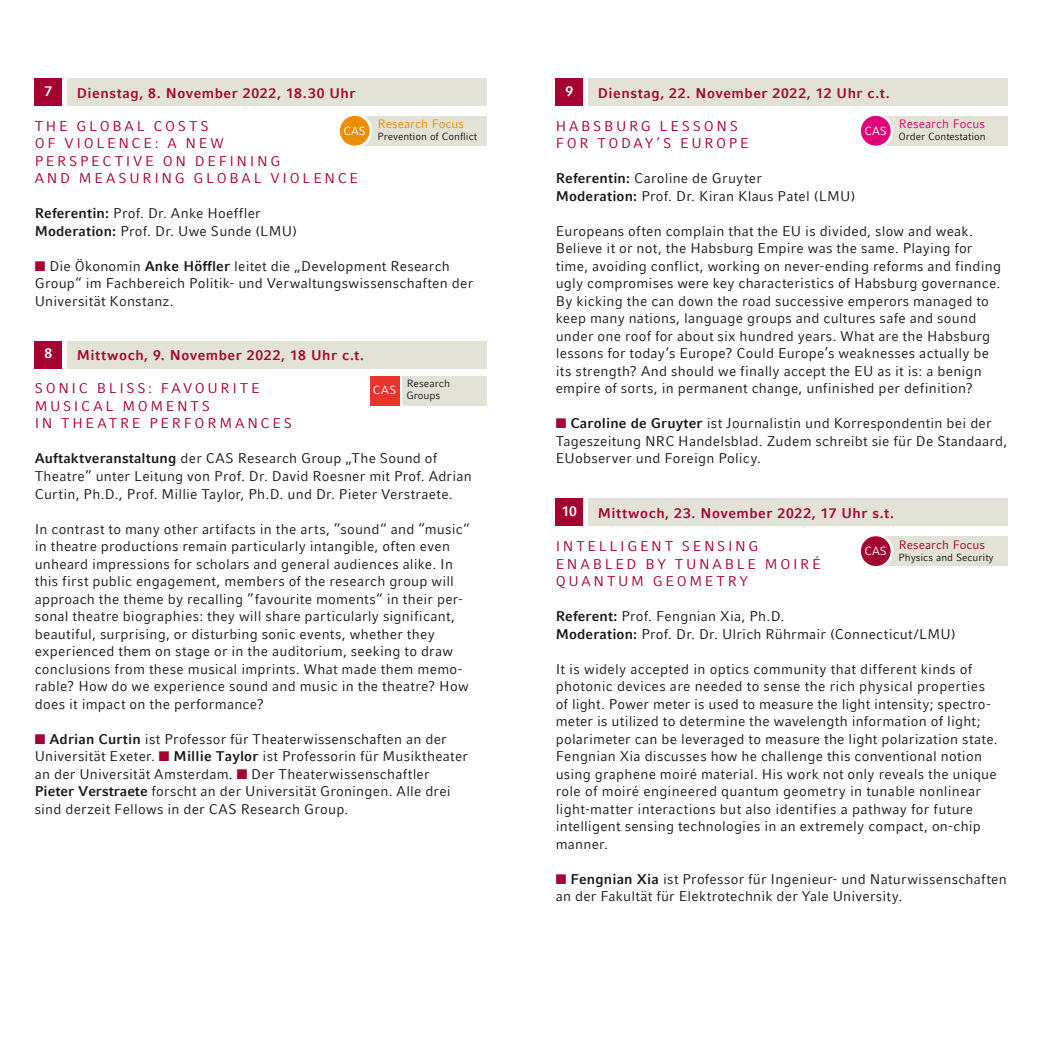
<style>
.page{position:relative;width:1042px;height:1042px;background:#fff}
.page>*{position:absolute;margin:0;border:0;box-sizing:border-box;transform-origin:0 0}
.t1{font:14px/17.5px "LMU Compatil Fact";letter-spacing:.015em;color:#1a171c}
.t2{font:14px/17.5px "LMU Compatil Fact";letter-spacing:.19em;color:#a50231}
.t3{font:700 14px "LMU Compatil Fact";letter-spacing:.04em;color:#a50231}
.t4{font:700 14px "LMU Compatil Fact";color:#fff}
.t5{font:12.08px "LMU Compatil Fact";color:#ef8d00}
.t6{font:12.08px "LMU Compatil Fact";color:#e2007a}
.t7{font:12.08px "LMU Compatil Fact";color:#a50231}
.t8{font:11.72px "LMU Compatil Fact";letter-spacing:.005em;color:#fff}
.t9{font:10.5px "LMU Compatil Fact";color:#1a171c}
.t10{font:10.33px "LMU Compatil Fact";letter-spacing:-.005em;color:#1a171c}
.s1{font-weight:700}
.s2{color:#a50231}
</style>
<div class="page">
<div style="left:67px;top:78px;width:419px;height:28px;background:#e2e3d6"></div>
<div style="left:35px;top:78px;width:27px;height:28px;background:#a50231"></div>
<div style="left:67px;top:341px;width:419px;height:27px;background:#e2e3d6"></div>
<div style="left:35px;top:341px;width:27px;height:27px;background:#a50231"></div>
<div style="left:355px;top:116px;width:131px;height:30px;background:#e2e3d6"></div>
<div style="left:337px;top:113px;width:35px;height:35px;background:#fff;border-radius:50%"></div>
<div style="left:340px;top:116px;width:30px;height:30px;background:#ef8d00;border-radius:50%"></div>
<div style="left:370px;top:376px;width:29px;height:29px;background:#e5352d"></div>
<div style="left:402px;top:376px;width:84px;height:29px;background:#e2e3d6"></div>
<div style="left:588px;top:498px;width:419px;height:28px;background:#e2e3d6"></div>
<div style="left:556px;top:498px;width:27px;height:28px;background:#a50231"></div>
<div style="left:588px;top:78px;width:419px;height:28px;background:#e2e3d6"></div>
<div style="left:556px;top:78px;width:27px;height:28px;background:#a50231"></div>
<div style="left:876px;top:116px;width:131px;height:30px;background:#e2e3d6"></div>
<svg style="left:858px;top:113px;width:35px;height:35px"></svg>
<div style="left:861px;top:116px;width:29px;height:30px;background:#e2007a;border-radius:50%"></div>
<div style="left:876px;top:536px;width:131px;height:30px;background:#e2e3d6"></div>
<svg style="left:858px;top:534px;width:35px;height:34px"></svg>
<div style="left:861px;top:536px;width:29px;height:30px;background:#a50231;border-radius:50%"></div>
<p class="t4" style="left:45px;top:83px;width:9px">7</p>
<p class="t3" style="left:77px;top:85px;width:280px">Dienstag, 8. November 2022, 18.30 Uhr</p>
<p class="t2" style="left:35px;top:117px;width:325px">THE GLOBAL COSTS<br>OF VIOLENCE: A NEW<br>PERSPECTIVE ON DEFINING<br>AND MEASURING GLOBAL VIOLENCE</p>
<p class="t1" style="left:35px;top:205px;width:264px"><span class="s1">Referentin:</span> Prof. Dr. Anke Hoeffler<br><span class="s1">Moderation:</span> Prof. Dr. Uwe Sunde (LMU)</p>
<p class="t1" style="left:35px;top:257px;width:440px"><span class="s2">■</span> Die Ökonomin <span class="s1">Anke Höffler</span> leitet die „Development Research<br>Group“ im Fachbereich Politik- und Verwaltungswissenschaften der<br>Universität Konstanz.</p>
<p class="t5" style="left:378px;top:117px;width:88px">Research Focus</p>
<p class="t8" style="left:343px;top:124px;width:24px">CAS</p>
<p class="t10" style="left:377px;top:131px;width:101px">Prevention of Conflict</p>
<p class="t4" style="left:45px;top:345px;width:9px">8</p>
<p class="t3" style="left:77px;top:347px;width:289px">Mittwoch, 9. November 2022, 18 Uhr c.t.</p>
<p class="t9" style="left:407px;top:377px;width:45px">Research</p>
<p class="t2" style="left:35px;top:380px;width:259px">SONIC BLISS: FAVOURITE<br>MUSICAL MOMENTS<br>IN THEATRE PERFORMANCES</p>
<p class="t1" style="left:35px;top:450px;width:439px"><span class="s1">Auftaktveranstaltung</span> der CAS Research Group „The Sound of<br>Theatre” unter Leitung von Prof. Dr. David Roesner mit Prof. Adrian<br>Curtin, Ph.D., Prof. Millie Taylor, Ph.D. und Dr. Pieter Verstraete.</p>
<p class="t1" style="left:35px;top:520px;width:436px">In contrast to many other artifacts in the arts, ”sound“ and ”music“ in theatre productions remain particularly intangible, often even unheard impressions for scholars and general audiences alike. In this first public engagement, members of the research group will approach the theme by recalling ”favourite moments“ in their per&shy;sonal theatre biographies: they will share particularly significant, beautiful, surprising, or disturbing sonic events, whether they experienced them on stage or in the auditorium, seeking to draw conclusions from these musical imprints. What made them memo&shy;rable? How do we experience sound and music in the theatre? How does it impact on the performance?</p>
<p class="t1" style="left:35px;top:730px;width:435px"><span class="s2">■</span> <span class="s1">Adrian Curtin</span> ist Professor für Theaterwissenschaften an der Universität Exeter. <span class="s2">■</span> <span class="s1">Millie Taylor</span> ist Professorin für Musiktheater an der Universität Amsterdam. <span class="s2">■</span> Der Theaterwissenschaftler <span class="s1">Pieter Verstraete</span> forscht an der Universität Groningen. Alle drei sind derzeit Fellows in der CAS Research Group.</p>
<p class="t9" style="left:373px;top:390px;width:69px"><sup>CAS</sup> Groups</p>
<p class="t4" style="left:565px;top:83px;width:9px">9</p>
<p class="t3" style="left:598px;top:85px;width:293px">Dienstag, 22. November 2022, 12 Uhr c.t.</p>
<p class="t2" style="left:556px;top:117px;width:195px">HABSBURG LESSONS<br>FOR TODAY’S EUROPE</p>
<p class="t1" style="left:556px;top:170px;width:301px"><span class="s1">Referentin:</span> Caroline de Gruyter<br><span class="s1">Moderation:</span> Prof. Dr. Kiran Klaus Patel (LMU)</p>
<p class="t1" style="left:556px;top:222px;width:447px">Europeans often complain that the EU is divided, slow and weak.<br>Believe it or not, the Habsburg Empire was the same. Playing for time, avoiding conflict, working on never-ending reforms and finding ugly compromises were key characteristics of Habsburg governance.<br>By kicking the can down the road successive emperors managed to keep many nations, language groups and cultures safe and sound under one roof for about six hundred years. What are the Habsburg lessons for today’s Europe? Could Europe’s weaknesses actually be its strength? And should we finally accept the EU as it is: a benign empire of sorts, in permanent change, unfinished per definition?</p>
<p class="t1" style="left:556px;top:415px;width:453px"><span class="s2">■</span> <span class="s1">Caroline de Gruyter</span> ist Journalistin und Korrespondentin bei der<br>Tageszeitung NRC Handelsblad. Zudem schreibt sie für De Standaard,<br>EUobserver und Foreign Policy.</p>
<p class="t6" style="left:899px;top:117px;width:88px">Research Focus</p>
<p class="t8" style="left:864px;top:124px;width:24px">CAS</p>
<p class="t10" style="left:898px;top:131px;width:89px">Order Contestation</p>
<p class="t4" style="left:562px;top:503px;width:17px">10</p>
<p class="t3" style="left:598px;top:505px;width:297px">Mittwoch, 23. November 2022, 17 Uhr s.t.</p>
<p class="t7" style="left:899px;top:537px;width:88px">Research Focus</p>
<p class="t2" style="left:556px;top:537px;width:267px">INTELLIGENT SENSING<br>ENABLED BY TUNABLE MOIRÉ<br>QUANTUM GEOMETRY</p>
<p class="t1" style="left:556px;top:607px;width:401px"><span class="s1">Referent:</span> Prof. Fengnian Xia, Ph.D.<br><span class="s1">Moderation:</span> Prof. Dr. Dr. Ulrich Rührmair (Connecticut/LMU)</p>
<p class="t1" style="left:556px;top:660px;width:443px">It is widely accepted in optics community that different kinds of photonic devices are needed to sense the rich physical properties of light. Power meter is used to measure the light intensity; spectro&shy;meter is utilized to determine the wavelength information of light; polarimeter can be leveraged to measure the light polarization state.<br>Fengnian Xia discusses how he challenge this conventional notion using graphene moiré material. His work not only reveals the unique role of moiré engineered quantum geometry in tunable nonlinear light-matter interactions but also identifies a pathway for future intelligent sensing technologies in an extremely compact, on-chip manner.</p>
<p class="t1" style="left:556px;top:870px;width:452px"><span class="s2">■</span> <span class="s1">Fengnian Xia</span> ist Professor für Ingenieur- und Naturwissenschaften an der Fakultät für Elektrotechnik der Yale University.</p>
<p class="t8" style="left:864px;top:544px;width:24px">CAS</p>
<p class="t10" style="left:898px;top:551px;width:97px">Physics and Security</p>
</div>
